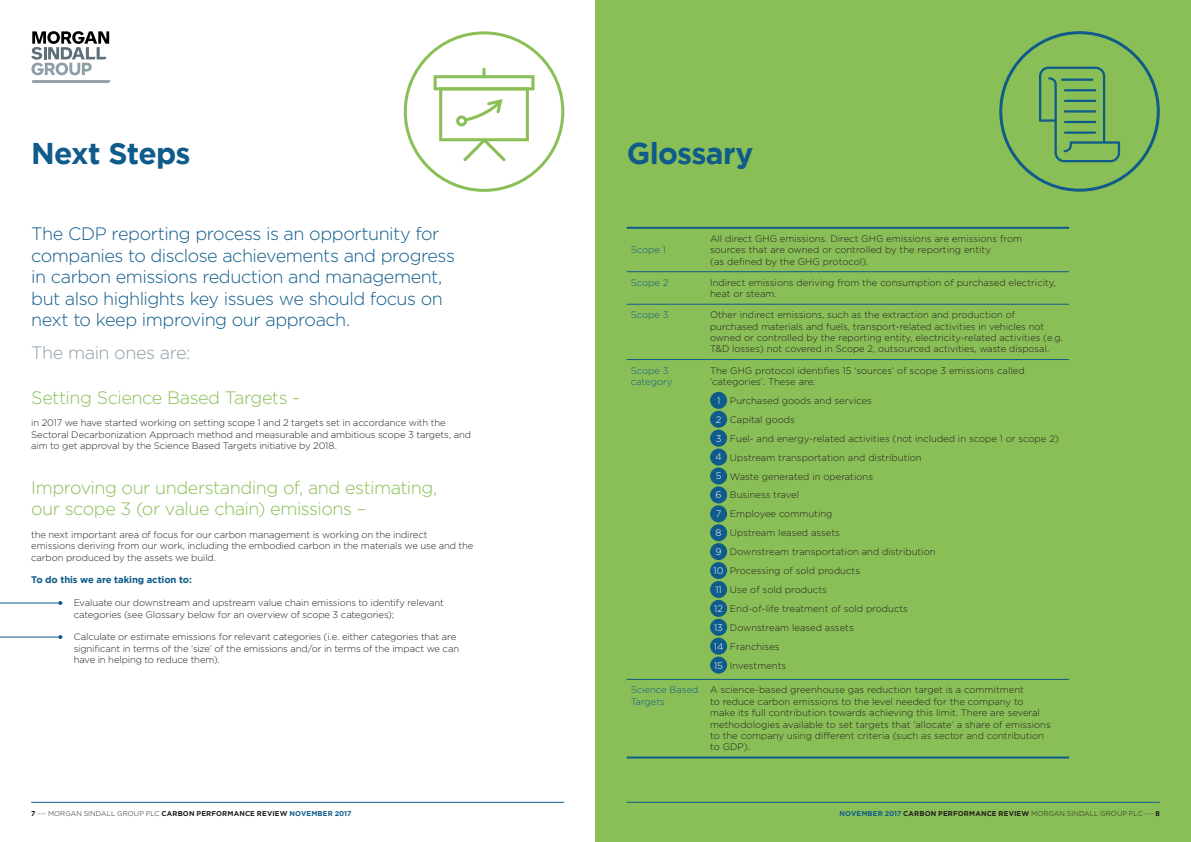
<style>
.page{position:relative;width:1191px;height:842px;background:#fff}
.page>*{position:absolute;margin:0;border:0;box-sizing:border-box;transform-origin:0 0}
.t1{font:700 30px "Gotham";letter-spacing:-.025em;color:#0f5c8b}
.t2{font:300 18px/21.6px "Gotham";letter-spacing:-.025em;color:#0f5c8b}
.t3{font:300 18px/21.6px "Gotham";letter-spacing:-.025em;color:#8abf57}
.t4{font:300 18px "Gotham";letter-spacing:-.025em;color:#8d9ea6}
.t5{font:300 9.5px/11.4px "Gotham";color:#231f20}
.t6{font:300 9.5px/11.4px "Gotham";color:#0f5c8b}
.t7{font:700 9.5px "Gotham";letter-spacing:-.01em;color:#0f5c8b}
.t8{font:700 7px "Gotham";letter-spacing:.02em;color:#231f20}
.s1{color:#fff}
.s2{font-weight:300}
.s3{color:#0f5c8b}
</style>
<div class="page">
<div style="left:595px;top:0;width:596px;height:842px;background:#8abf57"></div>
<hr style="left:31px;top:802px;width:533px;height:1px;background:#0f5c8b">
<hr style="left:626px;top:802px;width:533px;height:1px;background:#0f5c8b">
<div style="left:404px;top:31px;width:160px;height:161px;border:3px solid #8abf57;border-radius:50%"></div>
<svg style="left:31px;top:31px;width:80px;height:52px"></svg>
<svg style="left:433px;top:68px;width:101px;height:93px"></svg>
<hr style="left:0;top:602px;width:60px;height:1px;background:#0f5c8b">
<svg style="left:58px;top:601px;width:4px;height:4px"></svg>
<hr style="left:0;top:636px;width:60px;height:1px;background:#0f5c8b">
<svg style="left:58px;top:635px;width:4px;height:4px"></svg>
<div style="left:999px;top:31px;width:160px;height:161px;border:3px solid #0f5c8b;border-radius:50%"></div>
<hr style="left:626px;top:271px;width:80px;height:1px;background:#0f5c8b">
<hr style="left:706px;top:271px;width:363px;height:1px;background:#0f5c8b">
<hr style="left:626px;top:304px;width:80px;height:1px;background:#0f5c8b">
<hr style="left:706px;top:304px;width:363px;height:1px;background:#0f5c8b">
<hr style="left:626px;top:359px;width:80px;height:1px;background:#0f5c8b">
<hr style="left:706px;top:359px;width:363px;height:1px;background:#0f5c8b">
<hr style="left:626px;top:679px;width:80px;height:1px;background:#0f5c8b">
<hr style="left:706px;top:679px;width:363px;height:1px;background:#0f5c8b">
<hr style="left:626px;top:227px;width:80px;height:2px;background:#0f5c8b">
<hr style="left:706px;top:227px;width:363px;height:2px;background:#0f5c8b">
<hr style="left:626px;top:756px;width:80px;height:2px;background:#0f5c8b">
<hr style="left:706px;top:756px;width:363px;height:2px;background:#0f5c8b">
<div style="left:710px;top:392px;width:17px;height:17px;background:#0f5c8b;border-radius:50%"></div>
<div style="left:710px;top:411px;width:17px;height:17px;background:#0f5c8b;border-radius:50%"></div>
<div style="left:710px;top:430px;width:17px;height:17px;background:#0f5c8b;border-radius:50%"></div>
<div style="left:710px;top:449px;width:17px;height:17px;background:#0f5c8b;border-radius:50%"></div>
<div style="left:710px;top:467px;width:17px;height:17px;background:#0f5c8b;border-radius:50%"></div>
<div style="left:710px;top:486px;width:17px;height:17px;background:#0f5c8b;border-radius:50%"></div>
<div style="left:710px;top:505px;width:17px;height:17px;background:#0f5c8b;border-radius:50%"></div>
<div style="left:710px;top:524px;width:17px;height:17px;background:#0f5c8b;border-radius:50%"></div>
<div style="left:710px;top:543px;width:17px;height:17px;background:#0f5c8b;border-radius:50%"></div>
<div style="left:710px;top:562px;width:17px;height:17px;background:#0f5c8b;border-radius:50%"></div>
<div style="left:710px;top:581px;width:17px;height:17px;background:#0f5c8b;border-radius:50%"></div>
<div style="left:710px;top:600px;width:17px;height:17px;background:#0f5c8b;border-radius:50%"></div>
<div style="left:710px;top:619px;width:17px;height:17px;background:#0f5c8b;border-radius:50%"></div>
<div style="left:710px;top:638px;width:17px;height:17px;background:#0f5c8b;border-radius:50%"></div>
<div style="left:710px;top:657px;width:17px;height:17px;background:#0f5c8b;border-radius:50%"></div>
<svg style="left:1039px;top:67px;width:81px;height:95px"></svg>
<hr style="left:1064px;top:121px;width:32px;height:2px;background:#0f5c8b">
<hr style="left:1064px;top:110px;width:32px;height:3px;background:#0f5c8b">
<hr style="left:1064px;top:100px;width:32px;height:2px;background:#0f5c8b">
<hr style="left:1064px;top:89px;width:32px;height:2px;background:#0f5c8b">
<hr style="left:1061px;top:79px;width:32px;height:2px;background:#0f5c8b">
<h1 class="t1" style="left:31px;top:136px;width:161px">Next Steps</h1>
<h1 class="t1" style="left:626px;top:136px;width:128px">Glossary</h1>
<h2 class="t2" style="left:31px;top:223px;width:425px">The CDP reporting process is an opportunity for companies to disclose achievements and progress in carbon emissions reduction and management, but also highlights key issues we should focus on next to keep improving our approach.</h2>
<h2 class="t4" style="left:31px;top:343px;width:161px">The main ones are:</h2>
<h2 class="t3" style="left:31px;top:386px;width:270px">Setting Science Based Targets -</h2>
<p class="t5" style="left:31px;top:417px;width:441px">in 2017 we have started working on setting scope 1 and 2 targets set in accordance with the<br>Sectoral Decarbonization Approach method and measurable and ambitious scope 3 targets, and aim to get approval by the Science Based Targets initiative by 2018.</p>
<h2 class="t3" style="left:31px;top:476px;width:407px">Improving our understanding of, and estimating, our scope 3 (or value chain) emissions –</h2>
<p class="t5" style="left:31px;top:529px;width:444px">the next important area of focus for our carbon management is working on the indirect emissions deriving from our work, including the embodied carbon in the materials we use and the carbon produced by the assets we build.</p>
<p class="t7" style="left:31px;top:574px;width:162px">To do this we are taking action to:</p>
<p class="t5" style="left:74px;top:597px;width:372px">Evaluate our downstream and upstream value chain emissions to identify relevant categories (see Glossary below for an overview of scope 3 categories);</p>
<p class="t5" style="left:74px;top:631px;width:387px">Calculate or estimate emissions for relevant categories (i.e. either categories that are significant in terms of the ‘size’ of the emissions and/or in terms of the impact we can have in helping to reduce them).</p>
<p class="t6" style="left:630px;top:244px;width:37px">Scope 1</p>
<p class="t5" style="left:710px;top:233px;width:313px">All direct GHG emissions. Direct GHG emissions are emissions from sources that are owned or controlled by the reporting entity<br>(as defined by the GHG protocol).</p>
<p class="t6" style="left:630px;top:277px;width:39px">Scope 2</p>
<p class="t5" style="left:710px;top:277px;width:347px">Indirect emissions deriving from the consumption of purchased electricity, heat or steam.</p>
<p class="t6" style="left:630px;top:309px;width:39px">Scope 3</p>
<p class="t5" style="left:710px;top:309px;width:354px">Other indirect emissions, such as the extraction and production of purchased materials and fuels, transport-related activities in vehicles not owned or controlled by the reporting entity, electricity-related activities (e.g.<br>T&amp;D losses) not covered in Scope 2, outsourced activities, waste disposal.</p>
<p class="t6" style="left:630px;top:364px;width:43px">Scope 3 category</p>
<p class="t5" style="left:710px;top:364px;width:316px">The GHG protocol identifies 15 ‘sources’ of scope 3 emissions called ‘categories’. These are:</p>
<p class="t5" style="left:713px;top:391px;width:347px;line-height:18.9px;text-indent:3px"><span class="s1">1</span> Purchased goods and services<br><span class="s1">2</span> Capital goods<br><span class="s1">3</span> Fuel- and energy-related activities (not included in scope 1 or scope 2)<br><span class="s1">4</span> Upstream transportation and distribution<br><span class="s1">5</span> Waste generated in operations<br><span class="s1">6</span> Business travel<br><span class="s1">7</span> Employee commuting<br><span class="s1">8</span> Upstream leased assets<br><span class="s1">9</span> Downstream transportation and distribution<br><span class="s1">10</span> Processing of sold products<br><span class="s1">11</span> Use of sold products<br><span class="s1">12</span> End-of-life treatment of sold products<br><span class="s1">13</span> Downstream leased assets<br><span class="s1">14</span> Franchises<br><span class="s1">15</span> Investments</p>
<p class="t6" style="left:630px;top:684px;width:69px">Science Based<br>Targets</p>
<p class="t5" style="left:710px;top:684px;width:342px">A science-based greenhouse gas reduction target is a commitment<br>to reduce carbon emissions to the level needed for the company to make its full contribution towards achieving this limit. There are several methodologies available to set targets that ‘allocate’ a share of emissions to the company using different criteria (such as sector and contribution to GDP).</p>
<p class="t8" style="left:31px;top:809px;width:322px">7 <span class="s2">--- MORGAN SINDALL GROUP PLC</span> CARBON PERFORMANCE REVIEW <span class="s3">NOVEMBER 2017</span></p>
<p class="t8" style="left:839px;top:809px;width:322px"><span class="s3">NOVEMBER 2017</span> CARBON PERFORMANCE REVIEW <span class="s2">MORGAN SINDALL GROUP PLC ---</span> 8</p>
</div>
